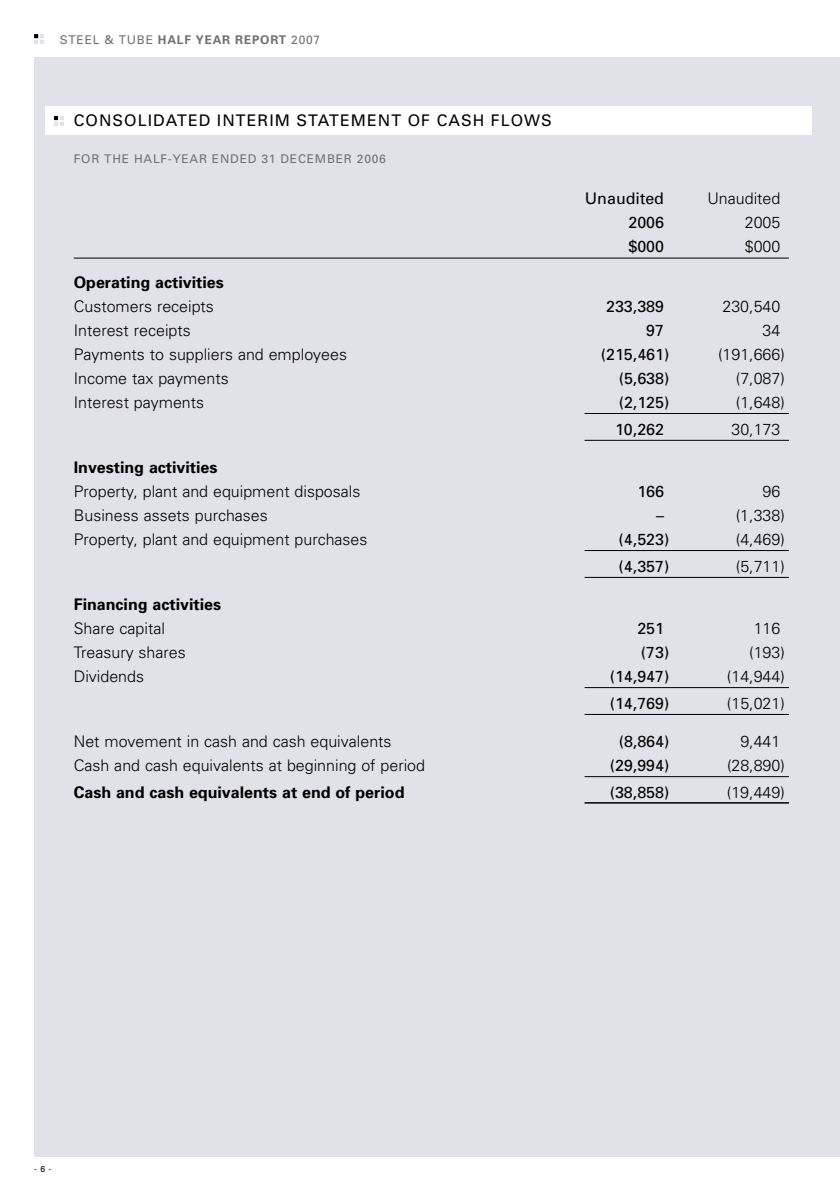
<style>
.page{position:relative;width:840px;height:1191px;background:#fff}
.page>*{position:absolute;margin:0;border:0;box-sizing:border-box;transform-origin:0 0}
.t1{font:300 16px "Univers";color:#000}
.t2{font:16px "Univers";color:#000}
.t3{font:700 16px "Univers";color:#000}
.t4{font:16px "Univers";letter-spacing:.065em;color:#000}
.t5{font:12px "Univers";letter-spacing:.065em;color:#707173}
.t6{font:8.6px "Univers";color:#000}
.s1{font-weight:700}
</style>
<div class="page">
<div style="left:34px;top:57px;width:805px;height:1100px;background:#e1e1e9"></div>
<svg style="left:34px;top:34px;width:10px;height:10px"></svg>
<div style="left:45px;top:107px;width:766px;height:28px;background:#fff"></div>
<svg style="left:54px;top:116px;width:10px;height:10px"></svg>
<hr style="left:839px;top:57px;width:1px;height:1100px;background:#e1e1e9">
<hr style="left:74px;top:258px;width:714px;height:1px;background:#000">
<hr style="left:584px;top:413px;width:204px;height:1px;background:#000">
<hr style="left:584px;top:440px;width:204px;height:1px;background:#000">
<hr style="left:584px;top:550px;width:204px;height:1px;background:#000">
<hr style="left:584px;top:577px;width:204px;height:1px;background:#000">
<hr style="left:584px;top:687px;width:204px;height:1px;background:#000">
<hr style="left:584px;top:714px;width:204px;height:1px;background:#000">
<hr style="left:584px;top:776px;width:204px;height:1px;background:#000">
<hr style="left:584px;top:802px;width:204px;height:1px;background:#000">
<p class="t5" style="left:60px;top:32px;width:262px">STEEL &amp; TUBE <span class="s1">HALF YEAR REPORT</span> 2007</p>
<p class="t4" style="left:74px;top:111px;width:161px">CONSOLIDATED INTERIM</p>
<p class="t2" style="left:296px;top:111px;width:25px">STATEMENT</p>
<p class="t2" style="left:407px;top:111px;width:54px">OF CASH</p>
<p class="t2" style="left:490px;top:111px;width:57px">FLOWS</p>
<p class="t5" style="left:74px;top:152px;width:9px">FOR</p>
<p class="t5" style="left:104px;top:152px;width:9px">THE</p>
<p class="t5" style="left:134px;top:152px;width:9px">HALF</p>
<p class="t5" style="left:168px;top:152px;width:15px">-YEAR</p>
<p class="t5" style="left:212px;top:152px;width:10px">ENDED</p>
<p class="t5" style="left:261px;top:152px;width:39px">31 DECEMBER</p>
<p class="t5" style="left:356px;top:152px;width:31px">2006</p>
<p class="t2" style="left:584px;top:189px;width:81px">UNAUDITED</p>
<p class="t1" style="left:707px;top:189px;width:74px">Unaudited</p>
<p class="t2" style="left:628px;top:213px;width:37px">2006</p>
<p class="t1" style="left:744px;top:213px;width:37px">2005</p>
<p class="t2" style="left:628px;top:237px;width:37px">$000</p>
<p class="t1" style="left:744px;top:237px;width:37px">$000</p>
<p class="t3" style="left:74px;top:272px;width:151px">Operating activities</p>
<p class="t1" style="left:74px;top:296px;width:142px">Customers receipts</p>
<p class="t2" style="left:605px;top:296px;width:59px">233,389</p>
<p class="t1" style="left:722px;top:296px;width:59px">230,540</p>
<p class="t1" style="left:74px;top:320px;width:118px">Interest receipts</p>
<p class="t2" style="left:646px;top:320px;width:19px">97</p>
<p class="t1" style="left:762px;top:320px;width:19px">34</p>
<p class="t1" style="left:74px;top:344px;width:274px">Payments to suppliers and employees</p>
<p class="t2" style="left:600px;top:344px;width:70px">(21 5,461 )</p>
<p class="t1" style="left:717px;top:344px;width:68px">(191,666)</p>
<p class="t1" style="left:74px;top:368px;width:156px">Income tax payments</p>
<p class="t2" style="left:618px;top:368px;width:52px">(5,638)</p>
<p class="t1" style="left:735px;top:368px;width:50px">(7,087)</p>
<p class="t1" style="left:74px;top:392px;width:132px">Interest payments</p>
<p class="t2" style="left:618px;top:392px;width:52px">(2,1 25)</p>
<p class="t1" style="left:735px;top:392px;width:50px">(1,648)</p>
<p class="t2" style="left:614px;top:419px;width:50px">1 0,262</p>
<p class="t1" style="left:731px;top:419px;width:50px">30,173</p>
<p class="t3" style="left:74px;top:457px;width:145px">Investing activities</p>
<p class="t1" style="left:74px;top:481px;width:288px">Property, plant and equipment disposals</p>
<p class="t2" style="left:637px;top:481px;width:28px">166</p>
<p class="t1" style="left:762px;top:481px;width:19px">96</p>
<p class="t1" style="left:74px;top:505px;width:195px">Business assets purchases</p>
<p class="t2" style="left:655px;top:505px;width:9px">–</p>
<p class="t1" style="left:735px;top:505px;width:50px">(1,338)</p>
<p class="t1" style="left:74px;top:529px;width:295px">Property, plant and equipment purchases</p>
<p class="t2" style="left:618px;top:529px;width:52px">(4,523)</p>
<p class="t1" style="left:735px;top:529px;width:50px">(4,469)</p>
<p class="t2" style="left:618px;top:556px;width:52px">(4,357)</p>
<p class="t1" style="left:735px;top:556px;width:50px">(5,711)</p>
<p class="t3" style="left:74px;top:594px;width:149px">Financing activities</p>
<p class="t1" style="left:74px;top:618px;width:93px">Share capital</p>
<p class="t2" style="left:637px;top:618px;width:24px">251</p>
<p class="t1" style="left:753px;top:618px;width:28px">116</p>
<p class="t1" style="left:74px;top:642px;width:113px">Treasury shares</p>
<p class="t2" style="left:640px;top:642px;width:30px">(73)</p>
<p class="t1" style="left:748px;top:642px;width:37px">(193)</p>
<p class="t1" style="left:74px;top:666px;width:72px">Dividends</p>
<p class="t2" style="left:609px;top:666px;width:61px">(14,947)</p>
<p class="t1" style="left:726px;top:666px;width:59px">(14,944)</p>
<p class="t2" style="left:609px;top:693px;width:61px">(14,769)</p>
<p class="t1" style="left:726px;top:693px;width:59px">(15,021)</p>
<p class="t1" style="left:74px;top:731px;width:319px">Net movement in cash and cash equivalents</p>
<p class="t2" style="left:618px;top:731px;width:52px">(8,864)</p>
<p class="t1" style="left:740px;top:731px;width:42px">9,441</p>
<p class="t1" style="left:74px;top:755px;width:352px">Cash and cash equivalents at beginning of period</p>
<p class="t2" style="left:609px;top:755px;width:61px">(29,994)</p>
<p class="t1" style="left:726px;top:755px;width:59px">(28,890)</p>
<p class="t3" style="left:74px;top:782px;width:332px">Cash and cash equivalents at end of period</p>
<p class="t2" style="left:609px;top:782px;width:61px">(38,858)</p>
<p class="t1" style="left:726px;top:782px;width:59px">(19,449)</p>
<p class="t6" style="left:34px;top:1163px;width:19px">- -</p>
</div>
